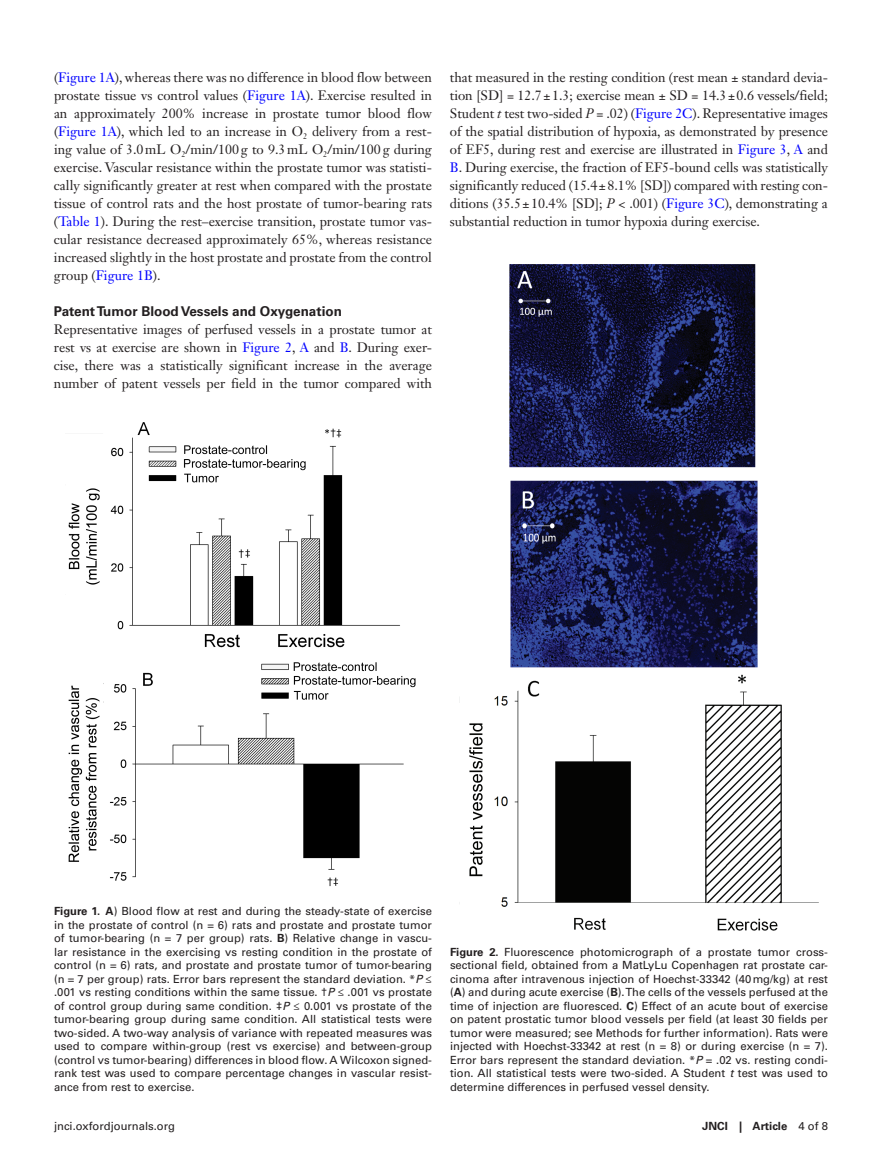
<style>
.page{position:relative;width:891px;height:1175px;background:#fff}
.page>*{position:absolute;margin:0;border:0;box-sizing:border-box;transform-origin:0 0}
.t1{font:13.5px/18px "Janson Text LT Std";letter-spacing:-.005em;color:#231f20;text-align:justify}
.t2{font:700 13.5px "Univers LT Std";color:#231f20}
.t3{font:11.25px/13.5px "Univers LT Std";color:#231f20;text-align:justify}
.t4{font:700 11.25px "Univers LT Std";color:#231f20}
.s1{color:#00f}
.s2{font-style:italic}
.s3{font-weight:700}
.s4{font-weight:400}
</style>
<div class="page">
<img style="left:68px;top:422px;width:348px;height:465px">
<img style="left:459px;top:265px;width:360px;height:666px">
<p class="t1" style="left:54px;top:68px;width:380px">(<span class="s1">Figure 1A</span>), whereas there was no difference in blood flow between prostate tissue vs control values (<span class="s1">Figure 1A</span>). Exercise resulted in an approximately 200% increase in prostate tumor blood flow (<span class="s1">Figure 1A</span>), which led to an increase in O<sub>2</sub> delivery from a rest&shy;ing value of 3.0mL O<sub>2</sub>/min/100g to 9.3mL O<sub>2</sub>/min/100g during exercise. Vascular resistance within the prostate tumor was statisti&shy;cally significantly greater at rest when compared with the prostate tissue of control rats and the host prostate of tumor-bearing rats (<span class="s1">Table 1</span>). During the rest–exercise transition, prostate tumor vas&shy;cular resistance decreased approximately 65%, whereas resistance increased slightly in the host prostate and prostate from the control group (<span class="s1">Figure 1B</span>).</p>
<p class="t2" style="left:54px;top:304px;width:289px">Patent Tumor Blood Vessels and Oxygenation</p>
<p class="t1" style="left:54px;top:320px;width:380px">Representative images of perfused vessels in a prostate tumor at rest vs at exercise are shown in <span class="s1">Figure 2</span>, <span class="s1">A</span> and <span class="s1">B</span>. During exer&shy;cise, there was a statistically significant increase in the average number of patent vessels per field in the tumor compared with</p>
<p class="t1" style="left:450px;top:68px;width:380px">that measured in the resting condition (rest mean ± standard devia&shy;tion [SD] = 12.7±1.3; exercise mean ± SD = 14.3±0.6 vessels/field; Student <span class="s2">t</span> test two-sided <span class="s2">P</span> = .02) (<span class="s1">Figure 2C</span>). Representative images of the spatial distribution of hypoxia, as demonstrated by presence of EF5, during rest and exercise are illustrated in <span class="s1">Figure 3</span>, <span class="s1">A</span> and <span class="s1">B</span>. During exercise, the fraction of EF5-bound cells was statistically significantly reduced (15.4±8.1% [SD]) compared with resting con&shy;ditions (35.5±10.4% [SD]; <span class="s2">P</span> &lt; .001) (<span class="s1">Figure 3C</span>), demonstrating a substantial reduction in tumor hypoxia during exercise.</p>
<p class="t3" style="left:54px;top:904px;width:380px"><span class="s3">Figure 1. A</span>) Blood flow at rest and during the steady-state of exercise in the prostate of control (n = 6) rats and prostate and prostate tumor of tumor-bearing (n = 7 per group) rats. <span class="s3">B</span>) Relative change in vascu&shy;lar resistance in the exercising vs resting condition in the prostate of control (n = 6) rats, and prostate and prostate tumor of tumor-bearing (n = 7 per group) rats. Error bars represent the standard deviation. *<span class="s2">P</span> ≤ .001 vs resting conditions within the same tissue. †<span class="s2">P</span> ≤ .001 vs prostate of control group during same condition. ‡<span class="s2">P</span> ≤ 0.001 vs prostate of the tumor-bearing group during same condition. All statistical tests were two-sided. A two-way analysis of variance with repeated measures was used to compare within-group (rest vs exercise) and between-group (control vs tumor-bearing) differences in blood flow. A Wilcoxon signed&shy;rank test was used to compare percentage changes in vascular resist&shy;ance from rest to exercise.</p>
<p class="t3" style="left:450px;top:945px;width:380px"><span class="s3">Figure 2.</span> Fluorescence photomicrograph of a prostate tumor cross&shy;sectional field, obtained from a MatLyLu Copenhagen rat prostate car&shy;cinoma after intravenous injection of Hoechst-33342 (40mg/kg) at rest (<span class="s3">A</span>) and during acute exercise (<span class="s3">B</span>). The cells of the vessels perfused at the time of injection are fluoresced. <span class="s3">C</span>) Effect of an acute bout of exercise on patent prostatic tumor blood vessels per field (at least 30 fields per tumor were measured; see Methods for further information). Rats were injected with Hoechst-33342 at rest (n = 8) or during exercise (n = 7).<br>Error bars represent the standard deviation. *<span class="s2">P</span> = .02 vs. resting condi&shy;tion. All statistical tests were two-sided. A Student <span class="s2">t</span> test was used to determine differences in perfused vessel density.</p>
<p class="t3" style="left:54px;top:1119px;width:123px">jnci.oxfordjournals.org</p>
<p class="t4" style="left:702px;top:1119px;width:127px">JNCI | Article <span class="s4">4 of 8</span></p>
</div>
